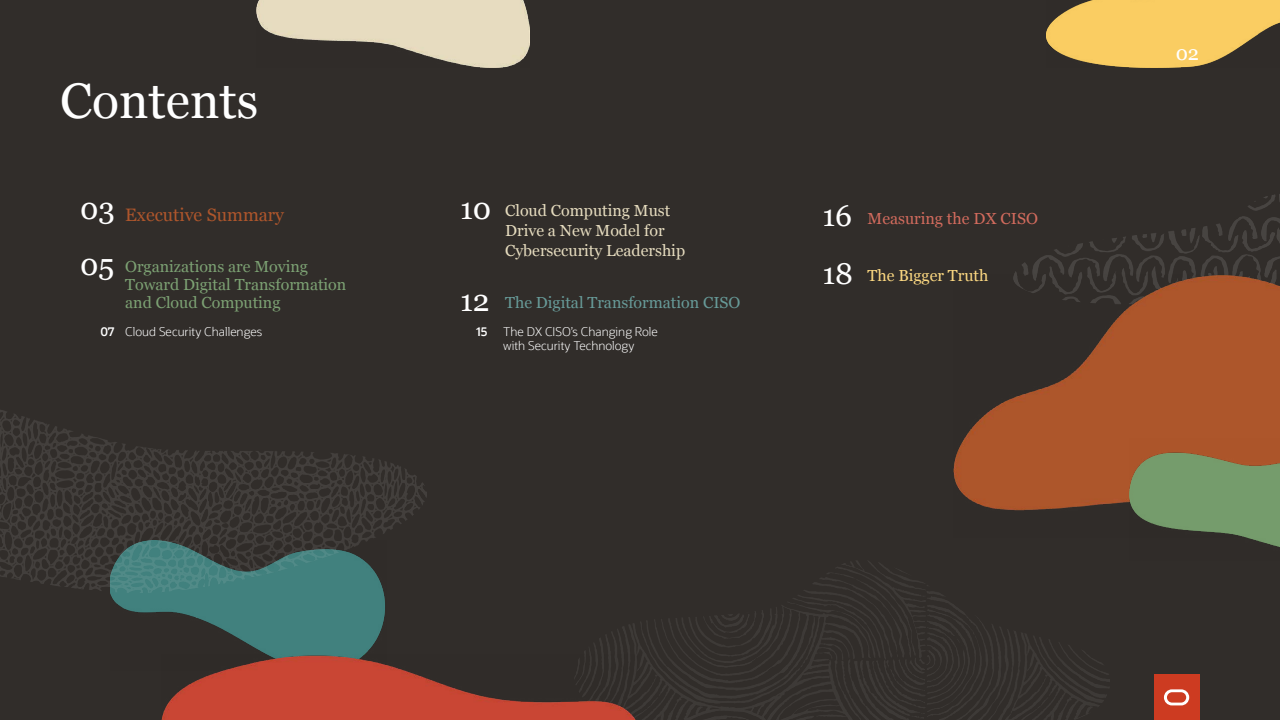
<style>
.page{position:relative;width:1280px;height:720px;background:#312d2a}
.page>*{position:absolute;margin:0;border:0;box-sizing:border-box;transform-origin:0 0}
.Chapter_Title{font:50px "Georgia";color:#fff}
.Chapter_Title-2{font:30px "Georgia";color:#fff}
.t1{font:20px "Georgia";color:#fff}
.Chapter_Title-3{font:18px "Georgia";color:#ae562c}
.Chapter_Title-4{font:16px/18px "Georgia";color:#7ca173}
.Chapter_Title-5{font:16px/20px "Georgia";color:#e5dbbe}
.Chapter_Title-6{font:16px "Georgia";color:#679a98}
.Chapter_Title-7{font:16px "Georgia";color:#d26b5d}
.Chapter_Title-8{font:16px "Georgia";color:#fbd781}
.Subtitle_30_35{font:300 12px/14px "Oracle Sans";color:#fff}
.Chapter_Title-9{font:600 12px "Oracle Sans";color:#fff}
</style>
<div class="page">
<img style="left:1014px;top:194px;width:266px;height:81px">
<img style="left:584px;top:561px;width:525px;height:159px">
<img style="left:953px;top:275px;width:327px;height:236px">
<img style="left:110px;top:592px;width:275px;height:62px">
<img style="left:161px;top:654px;width:479px;height:66px">
<img style="left:0;top:410px;width:426px;height:182px">
<img style="left:256px;top:0;width:274px;height:67px">
<img style="left:1046px;top:0;width:234px;height:67px">
<img style="left:1129px;top:439px;width:151px;height:108px">
<div style="left:1154px;top:675px;width:45px;height:45px;background:#cd3b21"></div>
<svg style="left:1164px;top:689px;width:25px;height:16px"></svg>
<p class="Chapter_Title" style="left:60px;top:64px;width:200px">Contents</p>
<p class="Chapter_Title-2" style="left:80px;top:187px;width:36px">03</p>
<p class="Chapter_Title-3" style="left:125px;top:202px;width:160px">Executive Summary</p>
<p class="Chapter_Title-2" style="left:80px;top:243px;width:36px">05</p>
<p class="Chapter_Title-4" style="left:125px;top:257px;width:223px">Organizations are Moving<br>Toward Digital Transformation and Cloud Computing</p>
<p class="Chapter_Title-9" style="left:100px;top:324px;width:16px">07</p>
<p class="Subtitle_30_35" style="left:125px;top:325px;width:139px">Cloud Security Challenges</p>
<p class="Chapter_Title-2" style="left:460px;top:187px;width:33px">10</p>
<p class="Chapter_Title-5" style="left:505px;top:200px;width:181px">Cloud Computing Must<br>Drive a New Model for<br>Cybersecurity Leadership</p>
<p class="Chapter_Title-2" style="left:460px;top:279px;width:31px">12</p>
<p class="Chapter_Title-6" style="left:505px;top:291px;width:237px">The Digital Transformation CISO</p>
<p class="Subtitle_30_35" style="left:503px;top:325px;width:156px">The DX CISO’s Changing Role with Security Technology</p>
<p class="Chapter_Title-9" style="left:476px;top:324px;width:13px">15</p>
<p class="Chapter_Title-2" style="left:822px;top:194px;width:31px">16</p>
<p class="Chapter_Title-7" style="left:868px;top:207px;width:172px">Measuring the DX CISO</p>
<p class="Chapter_Title-2" style="left:822px;top:251px;width:32px">18</p>
<p class="Chapter_Title-8" style="left:868px;top:264px;width:122px">The Bigger Truth</p>
<h3 class="t1" style="left:1176px;top:38px;width:25px">02</h3>
</div>
